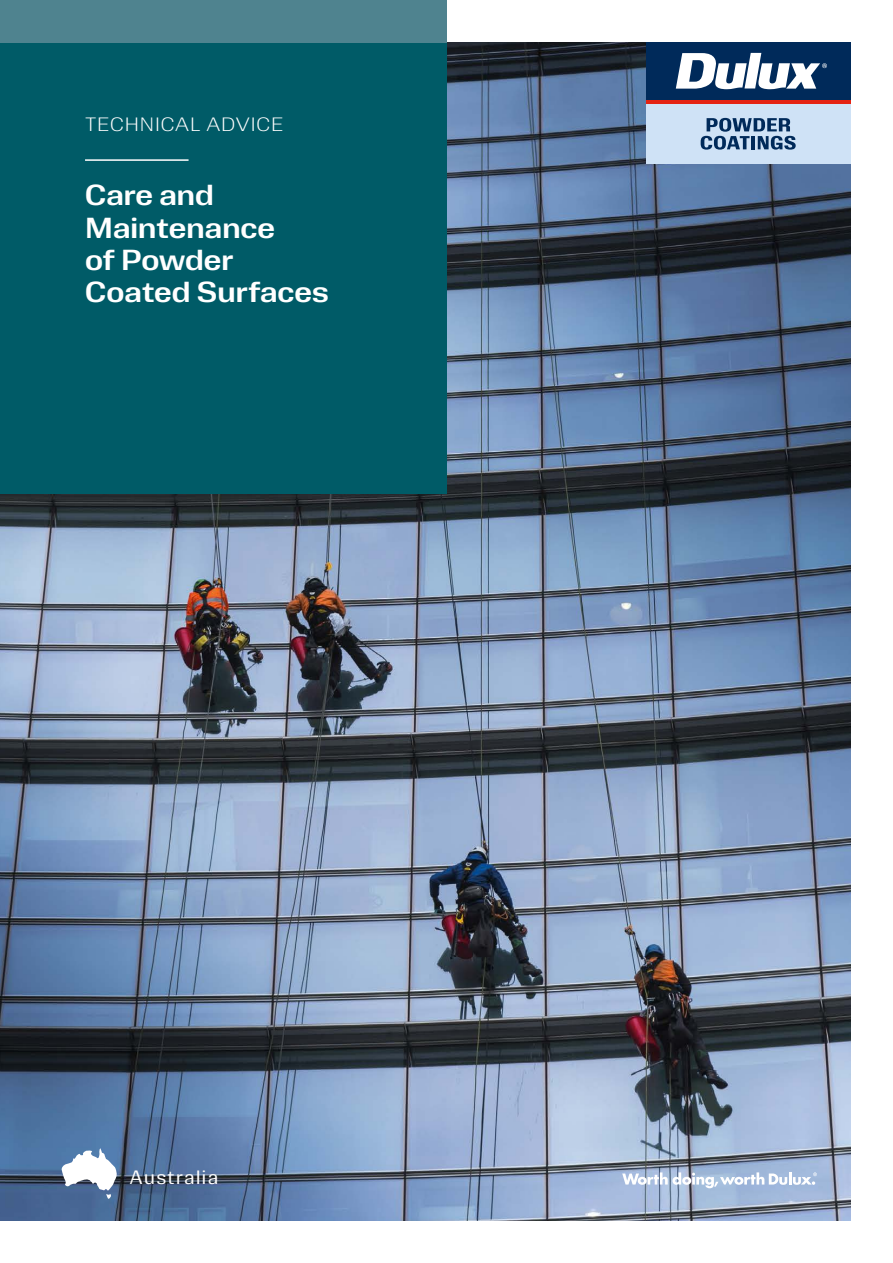
<style>
.page{position:relative;width:893px;height:1263px;background:#fff}
.page>*{position:absolute;margin:0;border:0;box-sizing:border-box;transform-origin:0 0}
.t1{font:700 27px/32.4px "Dulux Headline";color:#fff}
.t2{font:300 18px "Dulux Headline";letter-spacing:.05em;color:#fff}
.t3{font:18px "Dulux Text";letter-spacing:.05em;color:#fff}
</style>
<div class="page">
<img style="left:0;top:43px;width:850px;height:1177px">
<div style="left:0;top:0;width:446px;height:493px;background:#005b67"></div>
<div style="left:0;top:0;width:446px;height:43px;background:#4f838f"></div>
<div style="left:646px;top:103px;width:204px;height:61px;background:#cfe2f6"></div>
<div style="left:646px;top:43px;width:204px;height:57px;background:#002a5a"></div>
<hr style="left:646px;top:100px;width:204px;height:3px;background:#e42313">
<svg style="left:676px;top:53px;width:151px;height:36px"></svg>
<svg style="left:701px;top:118px;width:95px;height:32px"></svg>
<svg style="left:622px;top:1172px;width:195px;height:16px"></svg>
<hr style="left:85px;top:159px;width:104px;height:2px;background:#fff">
<svg style="left:62px;top:1148px;width:55px;height:51px"></svg>
<p class="t2" style="left:85px;top:113px;width:200px">TECHNICAL ADVICE</p>
<p class="t1" style="left:85px;top:179px;width:245px">Care and<br>Maintenance<br>of Powder<br>Coated Surfaces</p>
<p class="t3" style="left:129px;top:1165px;width:91px">Australia</p>
</div>
